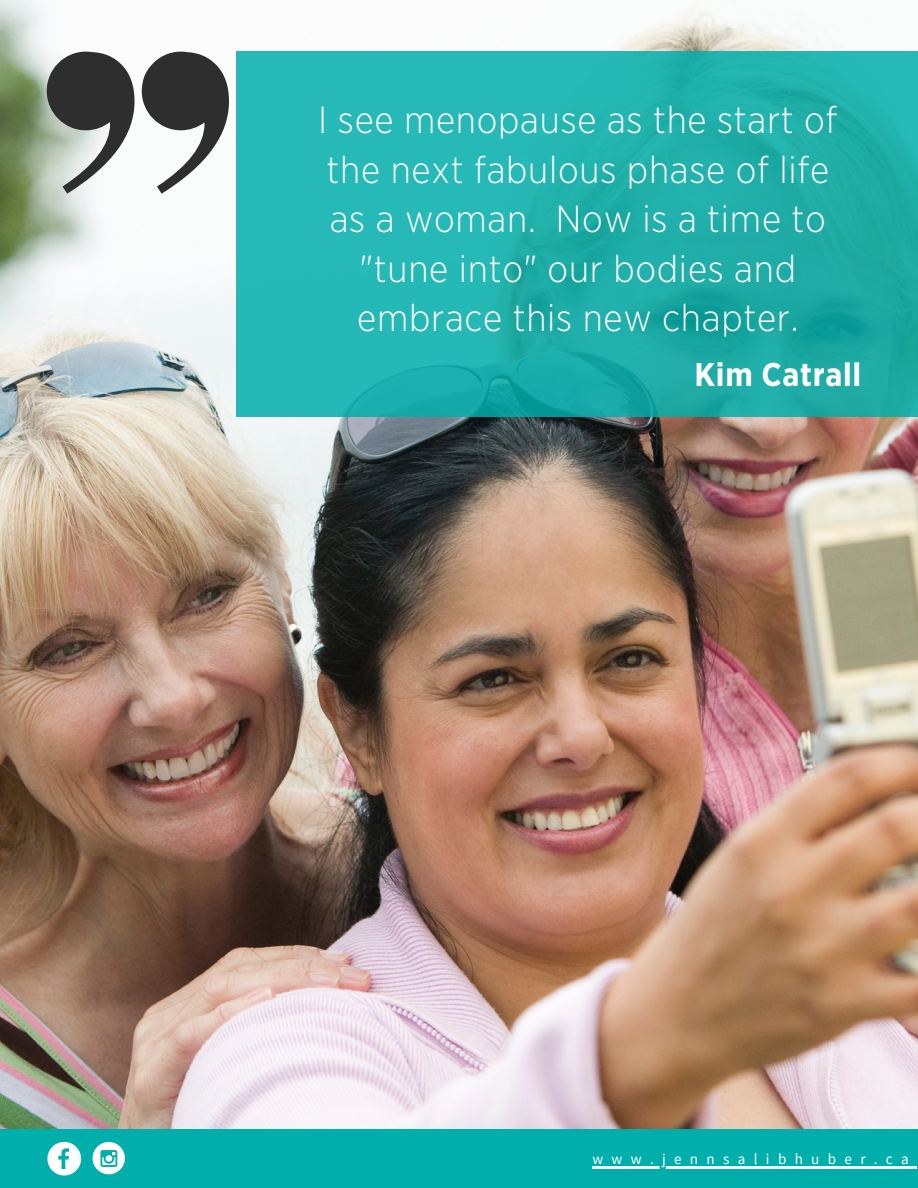
<style>
.page{position:relative;width:918px;height:1188px;background:#fff}
.page>*{position:absolute;margin:0;border:0;box-sizing:border-box;transform-origin:0 0}
.t1{font:300 37.8px/49.5px "Gotham Narrow";letter-spacing:.02em;color:#fff;text-align:center}
.t2{font:700 32.85px "Gotham Narrow";letter-spacing:.02em;color:#fff}
.t3{font:15.15px "Source Sans Pro";letter-spacing:.55em;color:#fff}
</style>
<div class="page">
<img style="left:0;top:0;width:918px;height:1130px">
<svg style="left:236px;top:51px;width:682px;height:366px;background:#21b2ae"></svg>
<svg style="left:142px;top:52px;width:87px;height:142px"></svg>
<svg style="left:47px;top:52px;width:88px;height:142px"></svg>
<div style="left:0;top:1130px;width:918px;height:58px;background:#00aeab"></div>
<div style="left:93px;top:1142px;width:32px;height:32px;background:#fff;border-radius:50%"></div>
<svg style="left:100px;top:1150px;width:17px;height:17px"></svg>
<svg style="left:47px;top:1142px;width:34px;height:34px"></svg>
<hr style="left:592px;top:1166px;width:325px;height:2px;background:#fff">
<p class="t1" style="left:318px;top:97px;width:521px">I see menopause as the start of the next fabulous phase of life as a woman. Now is a time to "tune into" our bodies and embrace this new chapter.</p>
<p class="t2" style="left:695px;top:360px;width:168px">Kim Catrall</p>
<p class="t3" style="left:592px;top:1149px;width:318px">www.jennsalibhuber.ca</p>
</div>
